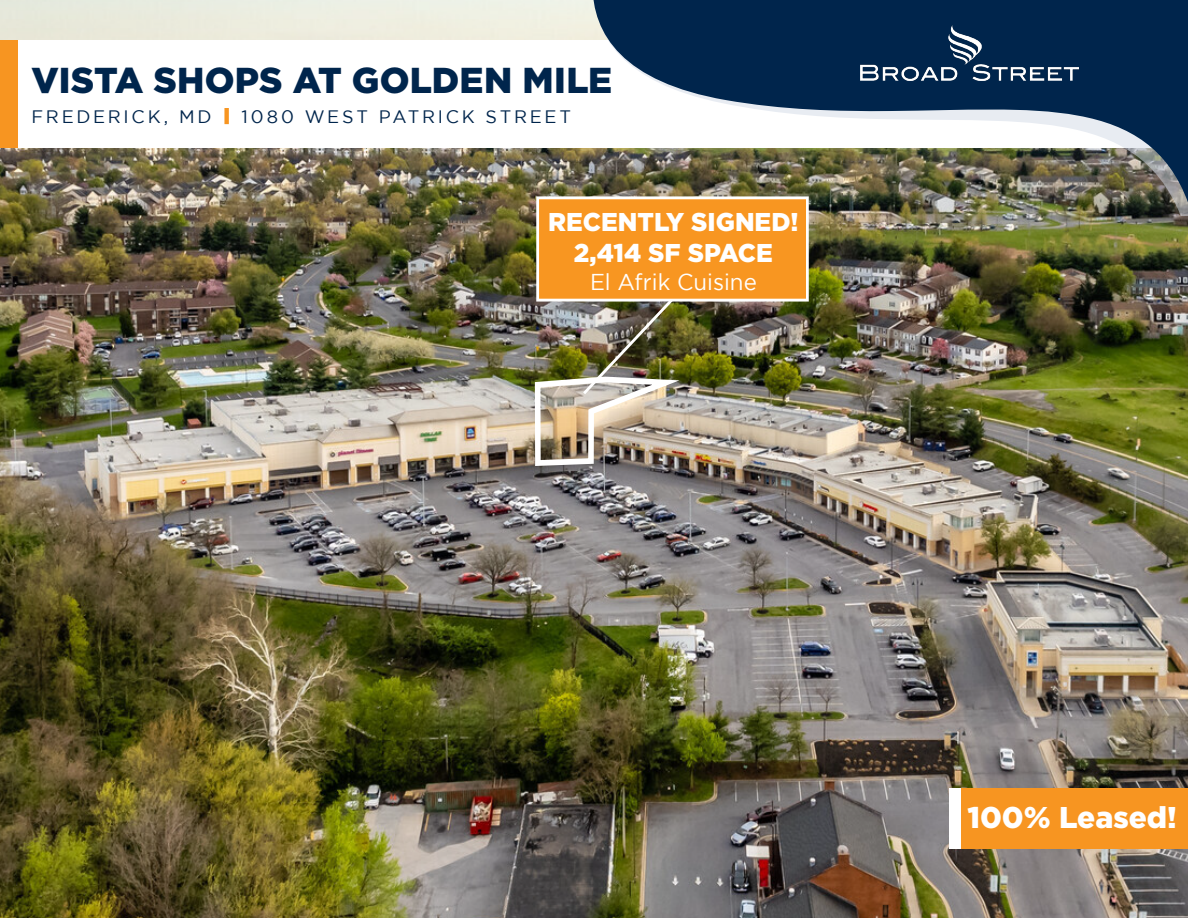
<style>
.page{position:relative;width:1188px;height:918px;background:#fff}
.page>*{position:absolute;margin:0;border:0;box-sizing:border-box;transform-origin:0 0}
.t1{font:900 36px "Gotham";letter-spacing:.005em;color:#00254c}
.t2{font:900 30px "Gotham";color:#fff}
.t3{font:900 25.8px/30.9px "Gotham";color:#fff;text-align:center}
.t4{font:22.95px "Gotham";color:#fff}
.t5{font:18px "Gotham";letter-spacing:.155em;color:#00254c}
.s1{color:#f79521}
</style>
<div class="page">
<img style="left:0;top:0;width:1188px;height:918px">
<img style="left:532px;top:279px;width:161px;height:190px">
<div style="left:538px;top:198px;width:269px;height:102px;background:#f89621"></div>
<div style="left:536px;top:196px;width:273px;height:106px;border:3px solid #fff"></div>
<div style="left:950px;top:788px;width:238px;height:60px;background:#f79521"></div>
<div style="left:950px;top:788px;width:11px;height:60px;background:#fff"></div>
<div style="left:0;top:40px;width:1188px;height:108px;background:#fff"></div>
<div style="left:0;top:40px;width:18px;height:108px;background:#f79521"></div>
<img style="left:805px;top:202px;width:383px;height:14px">
<img style="left:592px;top:0;width:596px;height:202px">
<img style="left:860px;top:26px;width:219px;height:55px">
<p class="t1" style="left:32px;top:59px;width:582px">VISTA SHOPS AT GOLDEN MILE</p>
<p class="t5" style="left:32px;top:106px;width:541px">FREDERICK, MD <span class="s1">l</span> 1080 WEST PATRICK STREET</p>
<p class="t3" style="left:548px;top:206px;width:252px">RECENTLY SIGNED!<br>2,414 SF SPACE</p>
<p class="t4" style="left:590px;top:269px;width:168px">El Afrik Cuisine</p>
<p class="t2" style="left:967px;top:800px;width:211px">100% Leased!</p>
</div>
